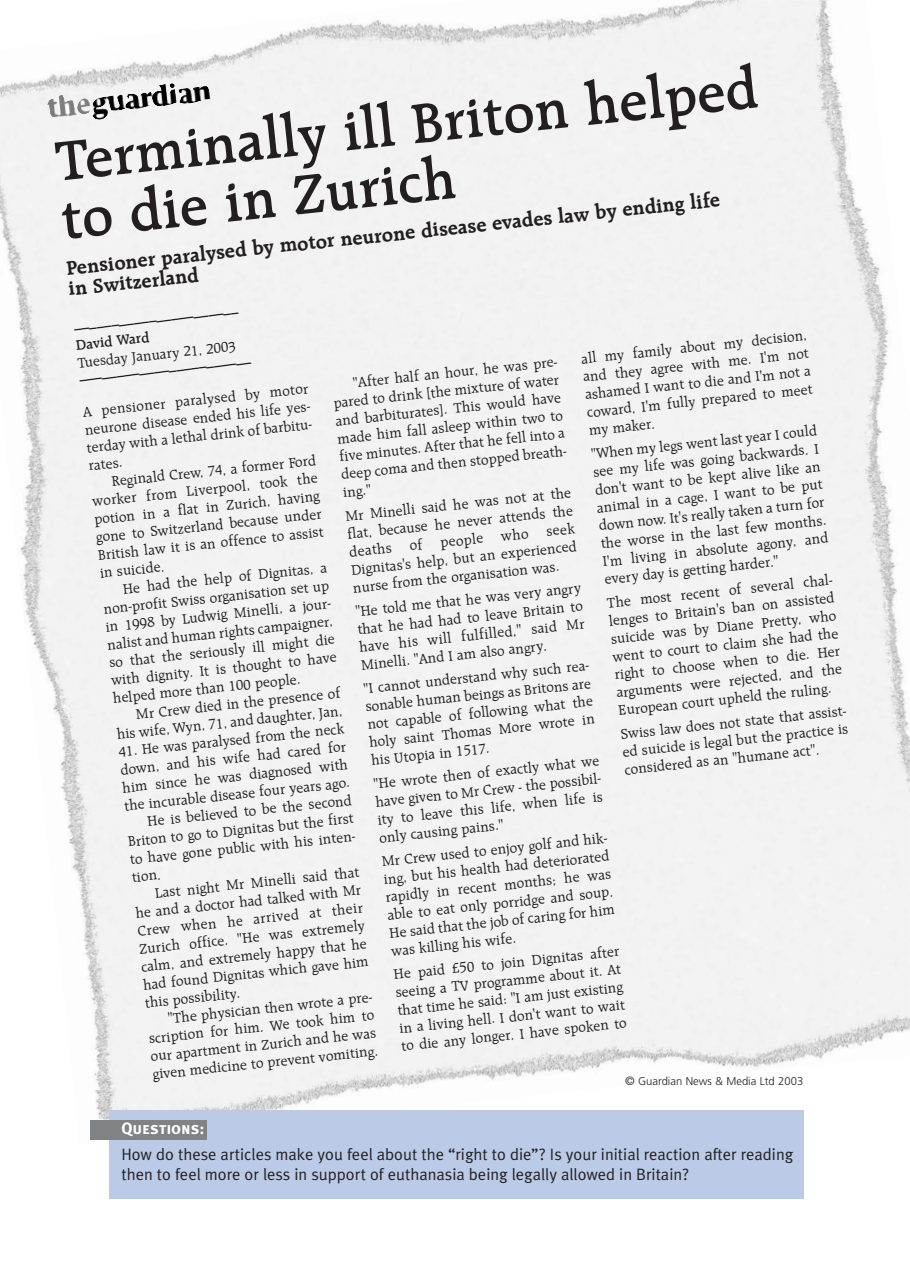
<style>
.page{position:relative;width:910px;height:1280px;background:#fff}
.page>*{position:absolute;margin:0;border:0;box-sizing:border-box;transform-origin:0 0}
.t1{font:600 60px/58.5px "Raleigh BT";color:#231f20}
.t2{font:700 21px/20.7px "Raleigh BT";color:#231f20}
.t3{font:16.5px/19.8px "Meta Plus Normal";color:#231f20}
.t4{font:16.5px "Meta Plus Bold Caps";letter-spacing:-.005em;color:#fff}
.t5{font:15px/18px "Raleigh BT";color:#231f20}
.t6{font:600 15px/22.5px "Raleigh BT";color:#231f20}
.t7{font:300 11.25px "Frutiger";color:#231f20}
.s1{font-size:12px}
</style>
<div class="page">
<img style="left:0;top:0;width:910px;height:1144px">
<div style="left:109px;top:1110px;width:694px;height:88px;background:#bacae7"></div>
<div style="left:90px;top:1120px;width:116px;height:19px;background:#808285"></div>
<img style="left:47px;top:81px;width:165px;height:43px">
<h1 class="t1" style="left:53px;top:136px;width:708px;rotate:-6deg">Terminally ill Briton helped to die in Zurich</h1>
<h2 class="t2" style="left:65px;top:259px;width:659px;rotate:-6deg">Pensioner paralysed by motor neurone disease evades law by ending life in Switzerland</h2>
<p class="t6" style="left:72px;top:312px;width:166px;rotate:-6deg">______________________<br>D avid Ward</p>
<p class="t5" style="left:581px;top:351px;width:228px;text-align:justify;rotate:-6deg">all my family about my decision, and they agree with me. I'm not ashamed I want to die and I'm not a coward, I'm fully prepared to meet my maker.</p>
<p class="t5" style="left:77px;top:355px;width:160px;rotate:-6deg">Tuesday January 21, 2003</p>
<p class="t5" style="left:331px;top:377px;width:232px;text-indent:21px;rotate:-6deg">"After half an hour, he was pre&shy;pared to drink [the mixture of water and barbiturates]. This would have made him fall asleep within two to five minutes. After that he fell into a deep coma and then stopped breath&shy;ing."</p>
<p class="t6" style="left:78px;top:363px;width:174px;rotate:-6deg">_______________________</p>
<p class="t5" style="left:82px;top:404px;width:232px;rotate:-6deg">A pensioner paralysed by motor neurone disease ended his life yes&shy;terday with a lethal drink of barbitu&shy;rates.</p>
<p class="t5" style="left:591px;top:446px;width:228px;text-align:justify;rotate:-6deg">"When my legs went last year I could see my life was going backwards. I don't want to be kept alive like an animal in a cage, I want to be put down now. It's really taken a turn for the worse in the last few months.<br>I'm living in absolute agony, and every day is getting harder."</p>
<p class="t5" style="left:90px;top:475px;width:228px;text-align:justify;text-indent:21px;rotate:-6deg">Reginald Crew, 74, a former Ford worker from Liverpool, took the potion in a flat in Zurich, having gone to Switzerland because under British law it is an offence to assist in suicide.</p>
<p class="t5" style="left:345px;top:508px;width:228px;text-align:justify;rotate:-6deg">Mr Minelli said he was not at the flat, because he never attends the deaths of people who seek Dignitas's help, but an experienced nurse from the organisation was.</p>
<p class="t5" style="left:101px;top:583px;width:232px;text-indent:21px;rotate:-6deg">He had the help of Dignitas, a non-profit Swiss organisation set up in 1998 by Ludwig Minelli, a jour&shy;nalist and human rights campaigner, so that the seriously ill might die with dignity. It is thought to have helped more than 100 people.</p>
<p class="t5" style="left:606px;top:595px;width:232px;rotate:-6deg">The most recent of several chal&shy;lenges to Britain's ban on assisted suicide was by Diane Pretty, who went to court to claim she had the right to choose when to die. Her arguments were rejected, and the<br>European court upheld the ruling.</p>
<p class="t5" style="left:355px;top:603px;width:228px;text-align:justify;rotate:-6deg">"He told me that he was very angry that he had had to leave Britain to have his will fulfilled," said Mr Minelli. "And I am also angry.</p>
<p class="t5" style="left:363px;top:681px;width:232px;rotate:-6deg">"I cannot understand why such rea&shy;sonable human beings as Britons are not capable of following what the holy saint Thomas More wrote in his Utopia in 1517.</p>
<p class="t5" style="left:114px;top:708px;width:228px;text-align:right;rotate:-6deg">Mr Crew died in the presence of his wife, Wyn, 71, and daughter, Jan,</p>
<p class="t5" style="left:620px;top:726px;width:232px;rotate:-6deg">Swiss law does not state that assist&shy;ed suicide is legal but the practice is considered as an "humane act".</p>
<p class="t5" style="left:118px;top:744px;width:228px;rotate:-6deg">41. He was paralysed from the neck</p>
<p class="t5" style="left:120px;top:762px;width:228px;rotate:-6deg">down, and his wife had cared for</p>
<p class="t5" style="left:373px;top:776px;width:232px;rotate:-6deg">"He wrote then of exactly what we have given to Mr Crew - the possibil&shy;ity to leave this life, when life is only causing pains."</p>
<p class="t5" style="left:122px;top:780px;width:228px;rotate:-6deg">him since he was diagnosed with</p>
<p class="t5" style="left:124px;top:798px;width:228px;rotate:-6deg">the incurable disease four years ago.</p>
<p class="t5" style="left:147px;top:813px;width:207px;rotate:-6deg">He is believed to be the second</p>
<p class="t5" style="left:127px;top:833px;width:228px;rotate:-6deg">Briton to go to Dignitas but the first</p>
<p class="t5" style="left:381px;top:853px;width:232px;rotate:-6deg">Mr Crew used to enjoy golf and hik&shy;ing, but his health had deteriorated rapidly in recent months; he was able to eat only porridge and soup.<br>He said that the job of caring for him was killing his wife.</p>
<p class="t5" style="left:129px;top:851px;width:232px;rotate:-6deg">to have gone public with his inten-</p>
<p class="t5" style="left:131px;top:869px;width:31px;rotate:-6deg">tion.</p>
<p class="t5" style="left:154px;top:885px;width:207px;rotate:-6deg">Last night Mr Minelli said that</p>
<p class="t5" style="left:135px;top:905px;width:228px;rotate:-6deg">he and a doctor had talked with Mr</p>
<p class="t5" style="left:137px;top:923px;width:228px;rotate:-6deg">Crew when he arrived at their</p>
<p class="t5" style="left:139px;top:941px;width:228px;rotate:-6deg">Zurich office. "He was extremely</p>
<p class="t5" style="left:140px;top:959px;width:228px;rotate:-6deg">calm, and extremely happy that he</p>
<p class="t5" style="left:393px;top:966px;width:228px;text-align:justify;rotate:-6deg">He paid £50 to join Dignitas after seeing a TV programme about it. At that time he said: "I am just existing in a living hell. I don't want to wait to die any longer. I have spoken to</p>
<p class="t5" style="left:142px;top:977px;width:228px;rotate:-6deg">had found Dignitas which gave him</p>
<p class="t5" style="left:144px;top:995px;width:97px;rotate:-6deg">this possibility.</p>
<p class="t5" style="left:167px;top:1010px;width:211px;rotate:-6deg">"The physician then wrote a pre-</p>
<p class="t5" style="left:148px;top:1030px;width:228px;rotate:-6deg">scription for him. We took him to</p>
<p class="t5" style="left:150px;top:1048px;width:228px;rotate:-6deg">our apartment in Zurich and he was</p>
<p class="t5" style="left:152px;top:1066px;width:228px;rotate:-6deg">given medicine to prevent vomiting.</p>
<p class="t7" style="left:625px;top:1076px;width:180px"><span class="s1">©</span> Guardian News &amp; Media Ltd 2003</p>
<p class="t4" style="left:121px;top:1119px;width:84px">Questions:</p>
<p class="t3" style="left:121px;top:1144px;width:673px">How do these articles make you feel about the “right to die”? Is your initial reaction after reading then to feel more or less in support of euthanasia being legally allowed in Britain?</p>
</div>
